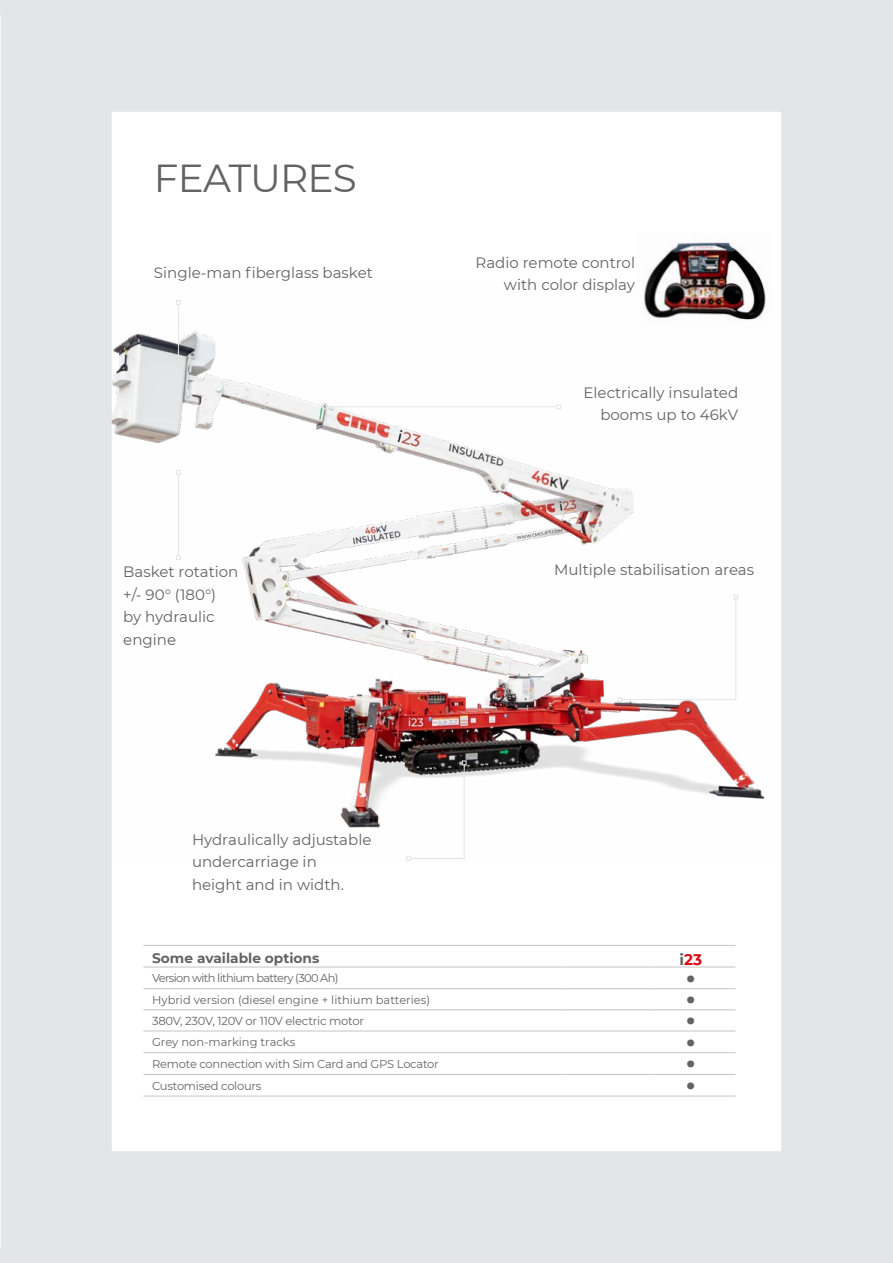
<style>
.page{position:relative;width:893px;height:1263px;background:#fff}
.page>*{position:absolute;margin:0;border:0;box-sizing:border-box;transform-origin:0 0}
.t1{font:39px "Montserrat";letter-spacing:-.02em;color:#646363}
.t2{font:900 21px "Montserrat";color:#646363}
.t3{font:700 15.3px "Montserrat";color:#da0a15}
.t4{font:15px/22.5px "Montserrat";color:#646363}
.t5{font:700 13.8px "Montserrat";color:#646363}
.t6{font:11.55px "Montserrat";letter-spacing:-.02em;color:#646363}
.t7{font:11.55px "Montserrat";color:#646363}
.t8{font:11.55px "Montserrat";letter-spacing:-.06em;color:#646363}
.s1{color:#646363}
</style>
<div class="page">
<img style="left:113px;top:331px;width:652px;height:497px">
<div style="left:1px;top:1px;width:891px;height:1261px;border:111px solid #e3e6e6"></div>
<div style="left:0;top:0;width:893px;height:15px;background:#e3e6e6"></div>
<div style="left:0;top:1248px;width:893px;height:15px;background:#e3e6e6"></div>
<div style="left:877px;top:0;width:16px;height:1263px;background:#e3e6e6"></div>
<svg style="left:617px;top:595px;width:121px;height:107px"></svg>
<svg style="left:406px;top:760px;width:61px;height:101px"></svg>
<hr style="left:178px;top:304px;width:1px;height:84px;background:#e3e6e6">
<svg style="left:176px;top:300px;width:5px;height:5px"></svg>
<svg style="left:176px;top:387px;width:5px;height:5px"></svg>
<hr style="left:178px;top:474px;width:1px;height:82px;background:#e3e6e6">
<svg style="left:176px;top:470px;width:5px;height:5px"></svg>
<svg style="left:176px;top:555px;width:5px;height:5px"></svg>
<hr style="left:326px;top:406px;width:231px;height:1px;background:#e3e6e6">
<svg style="left:556px;top:404px;width:5px;height:5px"></svg>
<svg style="left:322px;top:404px;width:5px;height:5px"></svg>
<img style="left:636px;top:242px;width:130px;height:90px">
<hr style="left:143px;top:945px;width:422px;height:1px;background:#c6c3c2">
<hr style="left:565px;top:945px;width:85px;height:1px;background:#c6c3c2">
<hr style="left:650px;top:945px;width:85px;height:1px;background:#c6c3c2">
<hr style="left:143px;top:967px;width:422px;height:1px;background:#c6c3c2">
<hr style="left:143px;top:988px;width:422px;height:1px;background:#c6c3c2">
<hr style="left:143px;top:1009px;width:422px;height:1px;background:#c6c3c2">
<hr style="left:143px;top:1031px;width:422px;height:1px;background:#c6c3c2">
<hr style="left:143px;top:1052px;width:422px;height:1px;background:#c6c3c2">
<hr style="left:143px;top:1074px;width:422px;height:1px;background:#c6c3c2">
<hr style="left:143px;top:1096px;width:422px;height:1px;background:#c6c3c2">
<hr style="left:565px;top:967px;width:85px;height:1px;background:#c6c3c2">
<hr style="left:650px;top:967px;width:85px;height:1px;background:#c6c3c2">
<hr style="left:565px;top:988px;width:85px;height:1px;background:#c6c3c2">
<hr style="left:650px;top:988px;width:85px;height:1px;background:#c6c3c2">
<hr style="left:565px;top:1009px;width:85px;height:1px;background:#c6c3c2">
<hr style="left:650px;top:1009px;width:85px;height:1px;background:#c6c3c2">
<hr style="left:565px;top:1031px;width:85px;height:1px;background:#c6c3c2">
<hr style="left:650px;top:1031px;width:85px;height:1px;background:#c6c3c2">
<hr style="left:565px;top:1052px;width:85px;height:1px;background:#c6c3c2">
<hr style="left:650px;top:1052px;width:85px;height:1px;background:#c6c3c2">
<hr style="left:565px;top:1074px;width:85px;height:1px;background:#c6c3c2">
<hr style="left:650px;top:1074px;width:85px;height:1px;background:#c6c3c2">
<hr style="left:565px;top:1096px;width:85px;height:1px;background:#c6c3c2">
<hr style="left:650px;top:1096px;width:85px;height:1px;background:#c6c3c2">
<h1 class="t1" style="left:154px;top:151px;width:204px">FEATURES</h1>
<p class="t4" style="left:154px;top:261px;width:220px">Single-man fiberglass basket</p>
<p class="t4" style="left:123px;top:560px;width:117px">Basket rotation +/- 90° (180°)<br>by hydraulic engine</p>
<p class="t4" style="left:192px;top:828px;width:181px">Hydraulically adjustable undercarriage in<br>height and in width.</p>
<p class="t4" style="left:476px;top:251px;width:161px;text-align:right">Radio remote control with color display</p>
<p class="t4" style="left:583px;top:381px;width:156px;text-align:right">Electrically insulated booms up to 46kV</p>
<p class="t4" style="left:554px;top:557px;width:201px">Multiple stabilisation areas</p>
<p class="t5" style="left:152px;top:948px;width:169px">Some available options</p>
<p class="t3" style="left:679px;top:948px;width:24px"><span class="s1">i</span>23</p>
<p class="t8" style="left:152px;top:970px;width:188px">Version with lithium battery (300 Ah)</p>
<h2 class="t2" style="left:686px;top:961px;width:10px">•</h2>
<p class="t7" style="left:152px;top:992px;width:280px">Hybrid version (diesel engine + lithium batteries)</p>
<h2 class="t2" style="left:686px;top:983px;width:10px">•</h2>
<p class="t6" style="left:152px;top:1013px;width:214px">380V, 230V, 120V or 110V electric motor</p>
<h2 class="t2" style="left:686px;top:1004px;width:10px">•</h2>
<p class="t7" style="left:152px;top:1034px;width:145px">Grey non-marking tracks</p>
<h2 class="t2" style="left:686px;top:1025px;width:10px">•</h2>
<p class="t6" style="left:152px;top:1056px;width:288px">Remote connection with Sim Card and GPS Locator</p>
<h2 class="t2" style="left:686px;top:1047px;width:10px">•</h2>
<p class="t6" style="left:152px;top:1078px;width:111px">Customised colours</p>
<h2 class="t2" style="left:686px;top:1069px;width:10px">•</h2>
</div>
